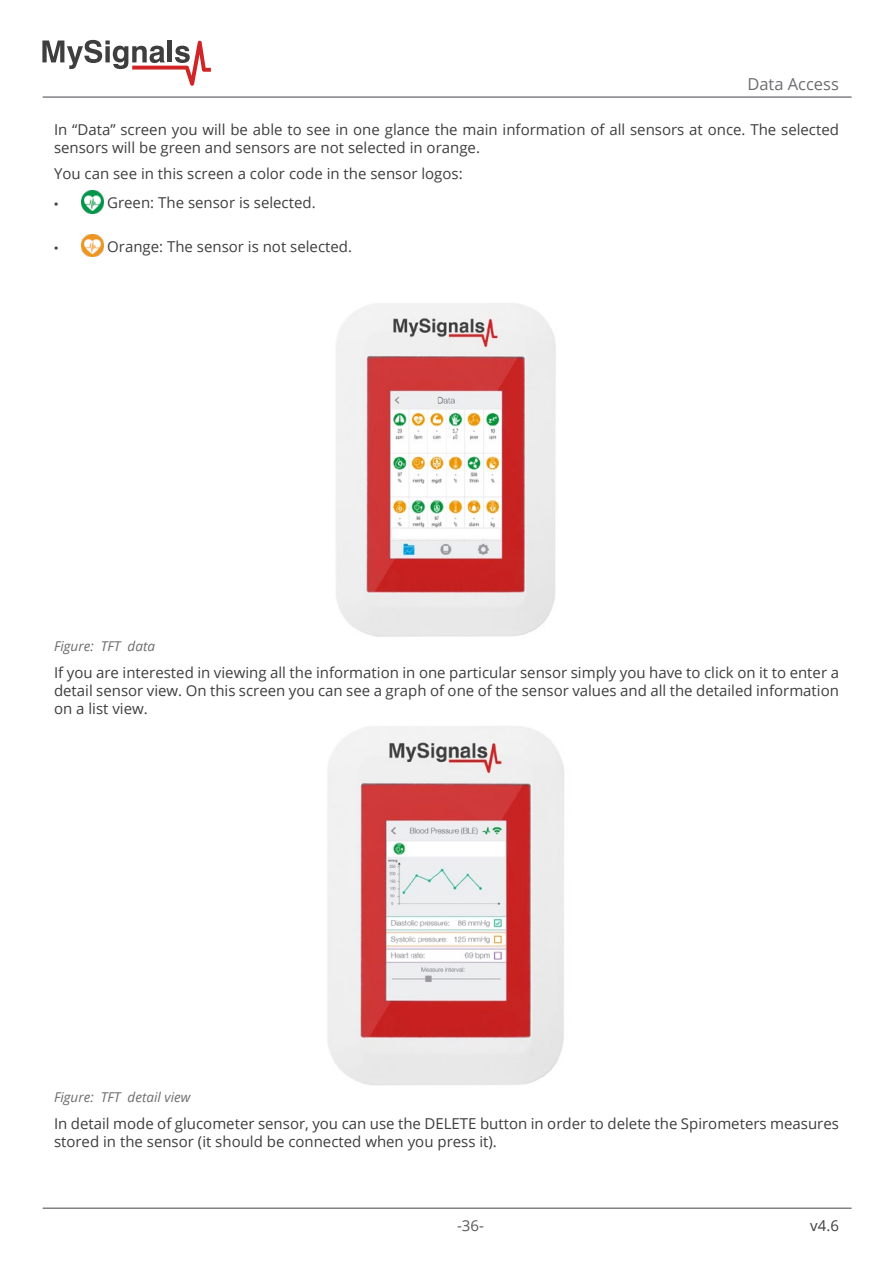
<style>
.page{position:relative;width:893px;height:1263px;background:#fff}
.page>*{position:absolute;margin:0;border:0;box-sizing:border-box;transform-origin:0 0}
.t1{font:16.5px "Open Sans";color:#6c6d70}
.t2{font:15px/18px "Open Sans";color:#3e3e3f}
.t3{font:15px "Open Sans";color:#57585a}
.t4{font:15px "Myriad Pro";color:#3e3e3f}
.Ilustración{font:italic 13.5px "Open Sans";color:#6c6d70}
</style>
<div class="page">
<hr style="left:43px;top:96px;width:808px;height:2px;background:#808285">
<hr style="left:43px;top:1207px;width:808px;height:2px;background:#808285">
<svg style="left:42px;top:40px;width:169px;height:46px"></svg>
<img style="left:81px;top:191px;width:22px;height:22px">
<img style="left:81px;top:235px;width:22px;height:22px">
<img style="left:336px;top:303px;width:220px;height:334px">
<img style="left:327px;top:726px;width:237px;height:359px">
<p class="t1" style="left:747px;top:72px;width:93px">Data Access</p>
<p class="t2" style="left:54px;top:120px;width:786px">In “Data” screen you will be able to see in one glance the main information of all sensors at once. The selected sensors will be green and sensors are not selected in orange.</p>
<p class="t2" style="left:54px;top:164px;width:410px">You can see in this screen a color code in the sensor logos:</p>
<p class="t4" style="left:54px;top:193px;width:6px">•</p>
<p class="t2" style="left:107px;top:193px;width:210px">Green: The sensor is selected.</p>
<p class="t4" style="left:54px;top:237px;width:6px">•</p>
<p class="t2" style="left:107px;top:237px;width:246px">Orange: The sensor is not selected.</p>
<p class="Ilustración" style="left:54px;top:637px;width:103px">Figure: TFT data</p>
<p class="t2" style="left:54px;top:663px;width:786px;text-align:justify">If you are interested in viewing all the information in one particular sensor simply you have to click on it to enter a detail sensor view. On this screen you can see a graph of one of the sensor values and all the detailed information on a list view.</p>
<p class="Ilustración" style="left:54px;top:1088px;width:138px">Figure: TFT detail view</p>
<p class="t2" style="left:54px;top:1114px;width:786px">In detail mode of glucometer sensor, you can use the DELETE button in order to delete the Spirometers measures stored in the sensor (it should be connected when you press it).</p>
<p class="t3" style="left:457px;top:1215px;width:28px">-36-</p>
<p class="t2" style="left:810px;top:1216px;width:30px">v4.6</p>
</div>
